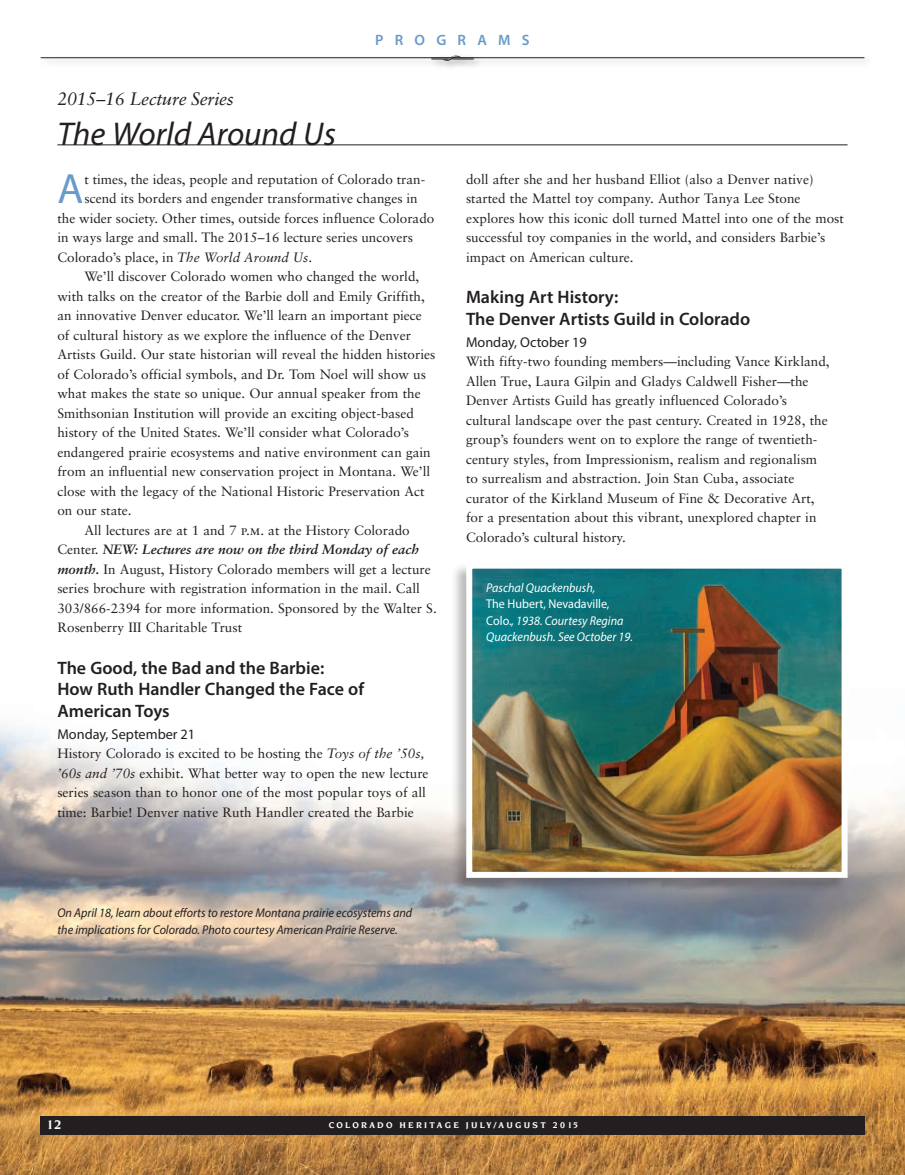
<style>
.page{position:relative;width:905px;height:1175px;background:#fff}
.page>*{position:absolute;margin:0;border:0;box-sizing:border-box;transform-origin:0 0}
.t1{font:42.45px "Myriad Pro";color:#689bc8}
.t2{font:italic 33px "Myriad Pro";color:#231f20}
.t3{font:600 18px/21.6px "Myriad Pro";color:#231f20}
.t4{font:italic 18px "Sabon";letter-spacing:-.015em;color:#231f20}
.t5{font:600 15px "Myriad Pro";letter-spacing:.75em;color:#689bc8}
.t6{font:14.25px "Myriad Pro";color:#231f20}
.t7{font:13.5px/19.5px "Sabon";color:#231f20}
.t8{font:italic 700 13.5px "Sabon";color:#231f20}
.t9{font:700 13.5px "Novarese";color:#fff}
.t10{font:italic 12.75px/16.5px "Myriad Pro";color:#231f20;scale:.95 1}
.t11{font:italic 12.75px/16.5px "Myriad Pro";color:#fff;scale:.95 1}
.t12{font:700 9px "Novarese";letter-spacing:.25em;color:#fff}
.s1{font-style:italic}
.s2{font-family:"Sabon Roman SC"}
.s3{font-weight:400;font-style:normal}
.s4{font-weight:700;font-style:italic}
.s5{font-style:normal}
</style>
<div class="page">
<img style="left:0;top:725px;width:904px;height:449px">
<hr style="left:57px;top:145px;width:790px;height:1px;background:#231f20">
<div style="left:450px;top:562px;width:398px;height:331px;background:#231f20;opacity:.3"></div>
<img style="left:463px;top:562px;width:387px;height:318px">
<div style="left:41px;top:1116px;width:823px;height:18px;background:#231f20"></div>
<div style="left:39px;top:55px;width:834px;height:13px;background:#231f20;opacity:.45"></div>
<hr style="left:41px;top:57px;width:823px;height:1px;background:#231f20">
<div style="left:429px;top:53px;width:54px;height:17px;background:#231f20;opacity:.45"></div>
<svg style="left:431px;top:56px;width:42px;height:5px"></svg>
<p class="t5" style="left:375px;top:30px;width:156px">PROGRAMS</p>
<h3 class="t4" style="left:57px;top:88px;width:178px">2015–16 Lecture Series</h3>
<h2 class="t2" style="left:57px;top:113px;width:280px">The World Around Us</h2>
<h1 class="t1" style="left:57px;top:163px;width:27px">A</h1>
<p class="t7" style="left:84px;top:169px;width:342px">t times, the ideas, people and reputation of Colorado tran-</p>
<p class="t7" style="left:84px;top:189px;width:335px">scend its borders and engender transformative changes in</p>
<p class="t7" style="left:57px;top:208px;width:378px">the wider society. Other times, outside forces influence Colorado</p>
<p class="t7" style="left:57px;top:228px;width:357px">in ways large and small. The 2015–16 lecture series uncovers</p>
<p class="t7" style="left:57px;top:247px;width:256px">Colorado’s place, in <span class="s1">The World Around Us</span>.</p>
<p class="t7" style="left:84px;top:267px;width:336px">We’ll discover Colorado women who changed the world,</p>
<p class="t7" style="left:57px;top:286px;width:369px">with talks on the creator of the Barbie doll and Emily Griffith,</p>
<p class="t7" style="left:57px;top:306px;width:366px">an innovative Denver educator. We’ll learn an important piece</p>
<p class="t7" style="left:57px;top:325px;width:355px">of cultural history as we explore the influence of the Denver</p>
<p class="t7" style="left:57px;top:345px;width:379px">Artists Guild. Our state historian will reveal the hidden histories</p>
<p class="t7" style="left:57px;top:364px;width:370px">of Colorado’s official symbols, and Dr. Tom Noel will show us</p>
<p class="t7" style="left:57px;top:384px;width:365px">what makes the state so unique. Our annual speaker from the</p>
<p class="t7" style="left:57px;top:403px;width:358px">Smithsonian Institution will provide an exciting object-based</p>
<p class="t7" style="left:57px;top:423px;width:353px">history of the United States. We’ll consider what Colorado’s</p>
<p class="t7" style="left:57px;top:442px;width:375px">endangered prairie ecosystems and native environment can gain</p>
<p class="t7" style="left:57px;top:462px;width:374px">from an influential new conservation project in Montana. We’ll</p>
<p class="t7" style="left:57px;top:481px;width:369px">close with the legacy of the National Historic Preservation Act</p>
<p class="t7" style="left:57px;top:501px;width:76px">on our state.</p>
<p class="t7" style="left:84px;top:520px;width:327px">All lectures are at 1 and 7 <span class="s2">p.m.</span> at the History Colorado</p>
<p class="t8" style="left:57px;top:541px;width:363px"><span class="s3">Center.</span> NEW: Lectures are now on the third Monday of each</p>
<p class="t7" style="left:57px;top:559px;width:375px"><span class="s4">month.</span> In August, History Colorado members will get a lecture</p>
<p class="t7" style="left:57px;top:579px;width:364px">series brochure with registration information in the mail. Call</p>
<p class="t7" style="left:57px;top:598px;width:381px">303/866-2394 for more information. Sponsored by the Walter S.</p>
<p class="t7" style="left:57px;top:618px;width:186px">Rosenberry III Charitable Trust</p>
<h3 class="t3" style="left:57px;top:656px;width:308px">The Good, the Bad and the Barbie:<br>How Ruth Handler Changed the Face of<br>American Toys</h3>
<p class="t6" style="left:57px;top:725px;width:139px">Monday, September 21</p>
<p class="t7" style="left:57px;top:743px;width:372px">History Colorado is excited to be hosting the <span class="s1">Toys of the ’50s, ’60s and ’70s</span> exhibit. What better way to open the new lecture series season than to honor one of the most popular toys of all time: Barbie! Denver native Ruth Handler created the Barbie</p>
<p class="t7" style="left:466px;top:169px;width:379px">doll after she and her husband Elliot (also a Denver native) started the Mattel toy company. Author Tanya Lee Stone explores how this iconic doll turned Mattel into one of the most successful toy companies in the world, and considers Barbie’s impact on American culture.</p>
<h3 class="t3" style="left:466px;top:286px;width:286px">Making Art History:<br>The Denver Artists Guild in Colorado</h3>
<p class="t6" style="left:466px;top:333px;width:122px">Monday, October 19</p>
<p class="t7" style="left:466px;top:351px;width:365px">With fifty-two founding members—including Vance Kirkland, Allen True, Laura Gilpin and Gladys Caldwell Fisher—the Denver Artists Guild has greatly influenced Colorado’s cultural landscape over the past century. Created in 1928, the group’s founders went on to explore the range of twentieth&shy;century styles, from Impressionism, realism and regionalism to surrealism and abstraction. Join Stan Cuba, associate curator of the Kirkland Museum of Fine &amp; Decorative Art, for a presentation about this vibrant, unexplored chapter in Colorado’s cultural history.</p>
<p class="t11" style="left:486px;top:579px;width:116px">Paschal Quackenbush,</p>
<p class="t11" style="left:486px;top:595px;width:156px"><span class="s5">The Hubert, Nevadaville,<br>Colo.</span>, 1938. Courtesy Regina<br>Quackenbush. See October 19.</p>
<p class="t10" style="left:57px;top:904px;width:375px">On April 18, learn about efforts to restore Montana prairie ecosystems and the implications for Colorado. Photo courtesy American Prairie Reserve.</p>
<p class="t9" style="left:46px;top:1117px;width:17px">12</p>
<p class="t12" style="left:329px;top:1120px;width:251px">COLORADO HERITAGE JULY/AUGUST 2015</p>
</div>
